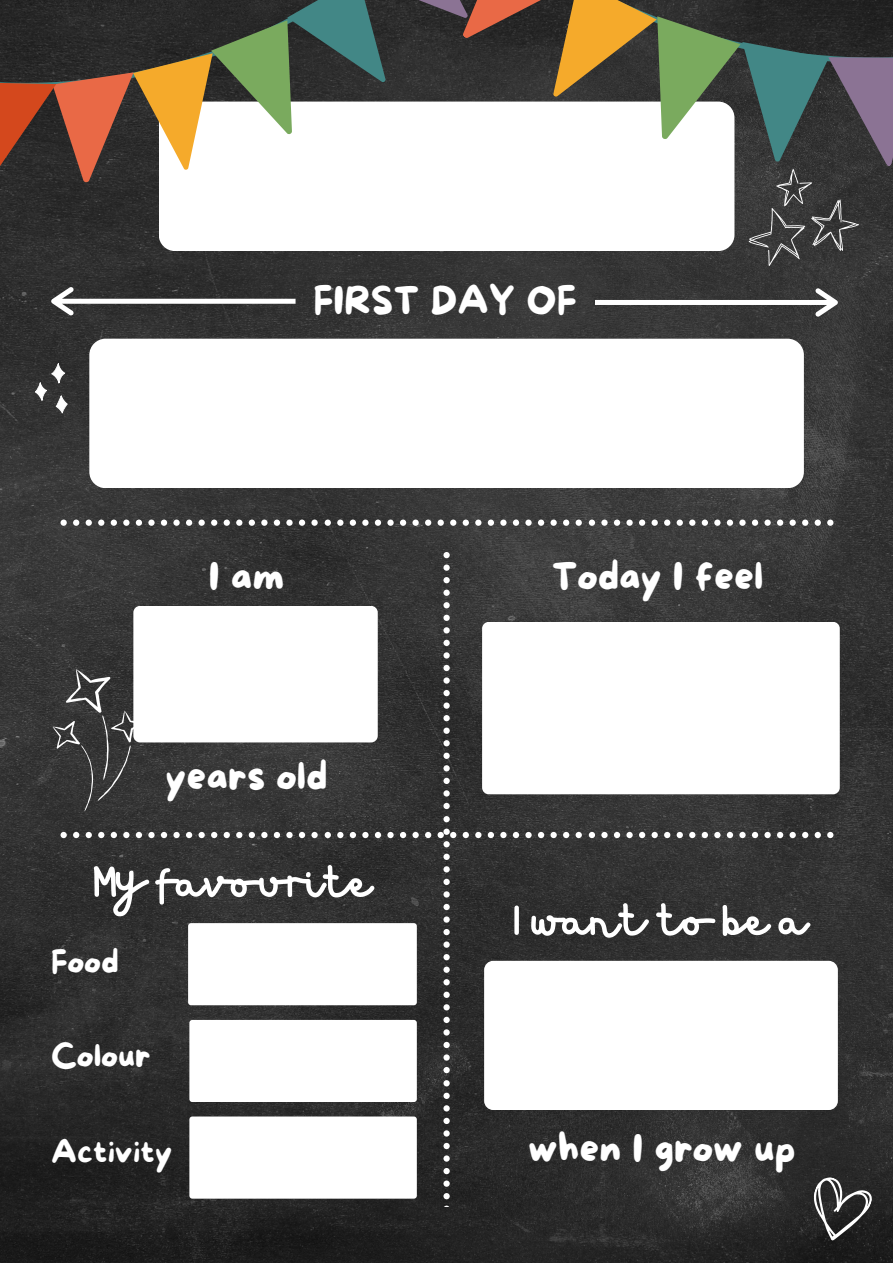
<style>
.page{position:relative;width:893px;height:1263px;background:#fff}
.page>*{position:absolute;margin:0;border:0;box-sizing:border-box;transform-origin:0 0}
.t1{font:55.88px "Hibernate";color:#fff}
.t2{font:55.8px "Hibernate";color:#fff}
.t3{font:38.92px "More Sugar";color:#fff}
.t4{font:32.17px "More Sugar";color:#fff}
</style>
<div class="page">
<img style="left:0;top:266px;width:893px;height:997px">
<svg style="left:61px;top:519px;width:257px;height:7px"></svg>
<svg style="left:325px;top:519px;width:257px;height:7px"></svg>
<svg style="left:589px;top:519px;width:244px;height:7px"></svg>
<svg style="left:61px;top:832px;width:257px;height:6px"></svg>
<svg style="left:589px;top:832px;width:244px;height:6px"></svg>
<svg style="left:443px;top:552px;width:7px;height:257px"></svg>
<svg style="left:325px;top:816px;width:257px;height:257px;background:#343434"></svg>
<svg style="left:443px;top:1080px;width:7px;height:126px"></svg>
<svg style="left:595px;top:288px;width:243px;height:29px"></svg>
<svg style="left:51px;top:287px;width:244px;height:28px"></svg>
<div style="left:484px;top:961px;width:354px;height:149px;background:#fff;border-radius:9px"></div>
<div style="left:133px;top:606px;width:245px;height:136px;background:#fff;border-radius:7px"></div>
<div style="left:482px;top:622px;width:357px;height:172px;background:#fff;border-radius:7px"></div>
<div style="left:188px;top:923px;width:229px;height:82px;background:#fff;border-radius:3px"></div>
<div style="left:189px;top:1020px;width:228px;height:82px;background:#fff;border-radius:3px"></div>
<div style="left:189px;top:1116px;width:228px;height:82px;background:#fff;border-radius:3px"></div>
<svg style="left:35px;top:363px;width:33px;height:51px"></svg>
<div style="left:89px;top:339px;width:714px;height:149px;background:#fff;border-radius:16px"></div>
<svg style="left:45px;top:655px;width:103px;height:157px;background:#4f4f4f"></svg>
<svg style="left:0;top:0;width:893px;height:266px"></svg>
<svg style="left:800px;top:1173px;width:75px;height:76px;background:#3f3f3f"></svg>
<h3 class="t3" style="left:313px;top:279px;width:265px">FIRST DAY OF</h3>
<p class="t3" style="left:209px;top:555px;width:77px">I am</p>
<h3 class="t3" style="left:552px;top:555px;width:213px">Today I feel</h3>
<h1 class="t3" style="left:165px;top:755px;width:163px">years old</h1>
<h2 class="t1" style="left:93px;top:853px;width:278px">My favourite</h2>
<p class="t4" style="left:51px;top:945px;width:69px">Food</p>
<p class="t4" style="left:51px;top:1038px;width:101px">Colour</p>
<p class="t4" style="left:51px;top:1134px;width:123px">Activity</p>
<p class="t2" style="left:514px;top:891px;width:293px">I want to be a</p>
<h3 class="t3" style="left:528px;top:1127px;width:269px">when I grow up</h3>
</div>
